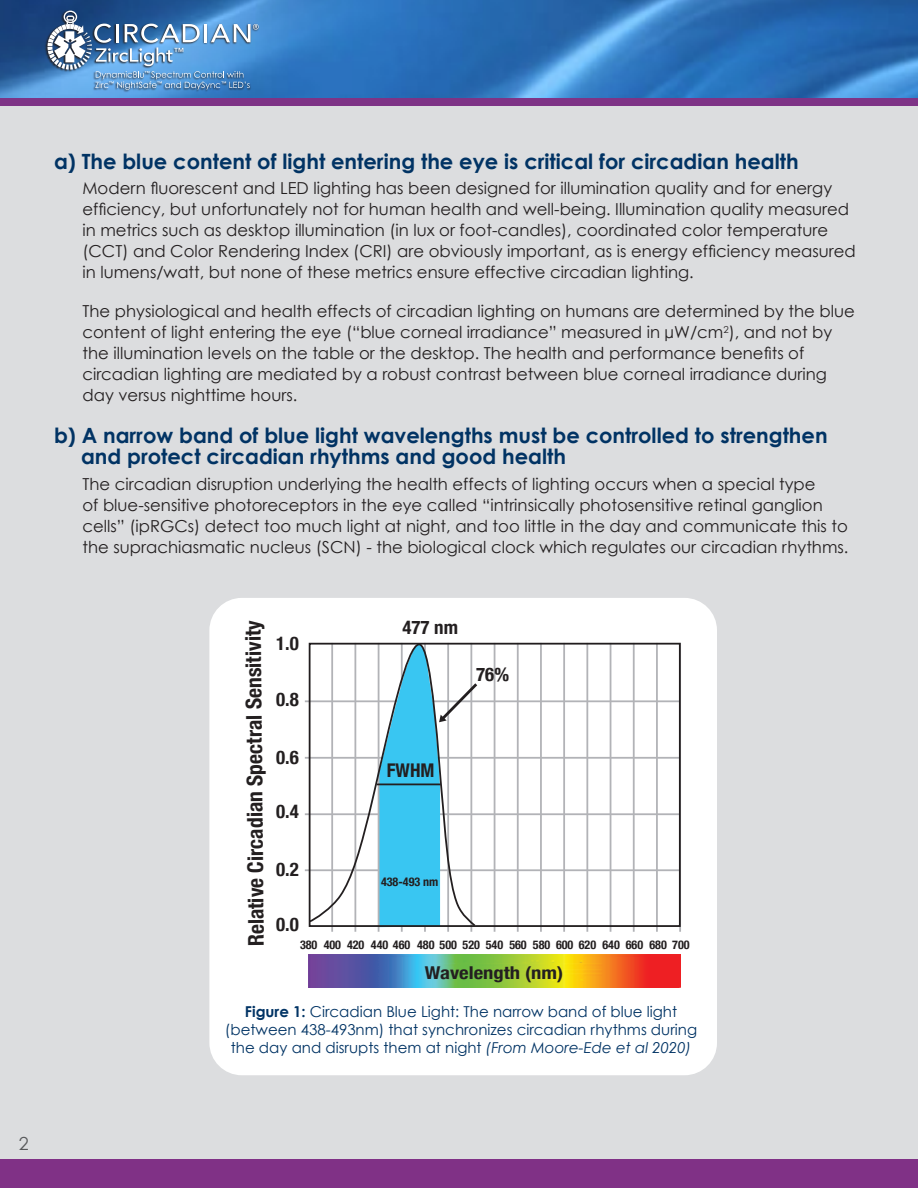
<style>
.page{position:relative;width:918px;height:1188px;background:#fff}
.page>*{position:absolute;margin:0;border:0;box-sizing:border-box;transform-origin:0 0}
.t1{font:700 condensed 21.6px "Helvetica Neue";color:#231f20}
.a_and_b_indent{font:700 21px/21px "Century Gothic";color:#013364}
.t2{font:700 condensed 18.9px "Helvetica Neue";color:#231f20}
.t3{font:18px "Century Gothic";color:#57585a}
.t4{font:700 condensed 17.7px "Helvetica Neue";color:#231f20;scale:1.16 1}
.t5{font:16.5px/21px "Century Gothic";color:#231f20}
.t6{font:15px/18px "Century Gothic";color:#013364;text-align:center}
.t7{font:700 condensed 12.15px "Helvetica Neue";color:#231f20}
.s1{font-weight:700}
.s2{font-style:italic}
</style>
<div class="page">
<div style="left:0;top:99px;width:918px;height:1067px;background:#dcdddf"></div>
<img style="left:0;top:0;width:918px;height:98px">
<div style="left:0;top:1159px;width:918px;height:29px;background:#803186"></div>
<div style="left:0;top:98px;width:918px;height:8px;background:#7e3386"></div>
<img style="left:30px;top:0;width:243px;height:98px">
<svg style="left:48px;top:11px;width:211px;height:79px;background:#6394c5"></svg>
<div style="left:209px;top:598px;width:508px;height:477px;background:#fff;border-radius:32px"></div>
<img style="left:308px;top:955px;width:373px;height:32px">
<hr style="left:305px;top:869px;width:375px;height:2px;background:#b2b3b7">
<hr style="left:305px;top:700px;width:375px;height:2px;background:#b2b3b7">
<hr style="left:305px;top:757px;width:375px;height:2px;background:#b2b3b7">
<hr style="left:305px;top:813px;width:375px;height:2px;background:#b2b3b7">
<hr style="left:401px;top:643px;width:2px;height:289px;background:#b2b3b7">
<hr style="left:424px;top:643px;width:2px;height:289px;background:#b2b3b7">
<hr style="left:331px;top:643px;width:2px;height:289px;background:#b2b3b7">
<hr style="left:354px;top:643px;width:2px;height:289px;background:#b2b3b7">
<hr style="left:378px;top:643px;width:1px;height:289px;background:#b2b3b7">
<hr style="left:447px;top:643px;width:2px;height:289px;background:#b2b3b7">
<hr style="left:470px;top:643px;width:2px;height:289px;background:#b2b3b7">
<hr style="left:494px;top:643px;width:1px;height:289px;background:#b2b3b7">
<hr style="left:517px;top:643px;width:2px;height:289px;background:#b2b3b7">
<hr style="left:540px;top:643px;width:2px;height:289px;background:#b2b3b7">
<hr style="left:563px;top:643px;width:2px;height:289px;background:#b2b3b7">
<hr style="left:586px;top:643px;width:2px;height:289px;background:#b2b3b7">
<hr style="left:610px;top:643px;width:1px;height:289px;background:#b2b3b7">
<hr style="left:633px;top:643px;width:2px;height:289px;background:#b2b3b7">
<hr style="left:656px;top:643px;width:2px;height:289px;background:#b2b3b7">
<hr style="left:679px;top:643px;width:2px;height:289px;background:#b2b3b7">
<svg style="left:307px;top:643px;width:166px;height:285px"></svg>
<div style="left:309px;top:643px;width:372px;height:284px;border:2px solid #211d1e"></div>
<hr style="left:377px;top:784px;width:64px;height:1px;background:#231f20">
<svg style="left:378px;top:644px;width:99px;height:283px"></svg>
<p class="a_and_b_indent" style="left:54px;top:150px;width:746px">a) The blue content of light entering the eye is critical for circadian health</p>
<p class="t5" style="left:82px;top:177px;width:775px">Modern fluorescent and LED lighting has been designed for illumination quality and for energy efficiency, but unfortunately not for human health and well-being. Illumination quality measured in metrics such as desktop illumination (in lux or foot-candles), coordinated color temperature (CCT) and Color Rendering Index (CRI) are obviously important, as is energy efficiency measured in lumens/watt, but none of these metrics ensure effective circadian lighting.</p>
<p class="t5" style="left:82px;top:300px;width:774px">The physiological and health effects of circadian lighting on humans are determined by the blue content of light entering the eye (“blue corneal irradiance” measured in µW/cm<sup>2</sup>), and not by the illumination levels on the table or the desktop. The health and performance benefits of circadian lighting are mediated by a robust contrast between blue corneal irradiance during day versus nighttime hours.</p>
<p class="a_and_b_indent" style="left:81px;top:424px;width:748px;text-indent:-27px">b) A narrow band of blue light wavelengths must be controlled to strengthen and protect circadian rhythms and good health</p>
<p class="t5" style="left:82px;top:473px;width:742px">The circadian disruption underlying the health effects of lighting occurs when a special type of blue-sensitive photoreceptors in the eye called “intrinsically photosensitive retinal ganglion</p>
<p class="t5" style="left:82px;top:515px;width:767px">cells” (ipRGCs) detect too much light at night, and too little in the day and communicate this to</p>
<p class="t5" style="left:82px;top:536px;width:767px">the suprachiasmatic nucleus (SCN) - the biological clock which regulates our circadian rhythms.</p>
<p class="t1" style="left:240px;top:947px;width:328px;rotate:-91deg">Relative Circadian Spectral Sensitivity</p>
<p class="t2" style="left:276px;top:628px;width:24px">1.0</p>
<p class="t2" style="left:276px;top:684px;width:24px">0.8</p>
<p class="t2" style="left:276px;top:741px;width:24px">0.6</p>
<p class="t2" style="left:276px;top:795px;width:24px">0.4</p>
<p class="t2" style="left:276px;top:853px;width:24px">0.2</p>
<p class="t2" style="left:276px;top:908px;width:24px">0.0</p>
<p class="t2" style="left:402px;top:612px;width:57px">477 nm</p>
<p class="t2" style="left:476px;top:658px;width:34px">76%</p>
<p class="t2" style="left:387px;top:755px;width:49px">FWHM</p>
<p class="t7" style="left:381px;top:871px;width:59px">438-493 nm</p>
<p class="t7" style="left:300px;top:934px;width:391px">380 400 420 440 460 480 500 520 540 560 580 600 620 640 660 680 700</p>
<p class="t4" style="left:425px;top:958px;width:121px">Wavelength (nm)</p>
<p class="t6" style="left:225px;top:1002px;width:474px"><span class="s1">Figure 1:</span> Circadian Blue Light: The narrow band of blue light (between 438-493nm) that synchronizes circadian rhythms during the day and disrupts them at night <span class="s2">(From Moore-Ede et al 2020)</span></p>
<p class="t3" style="left:19px;top:1133px;width:11px">2</p>
</div>
